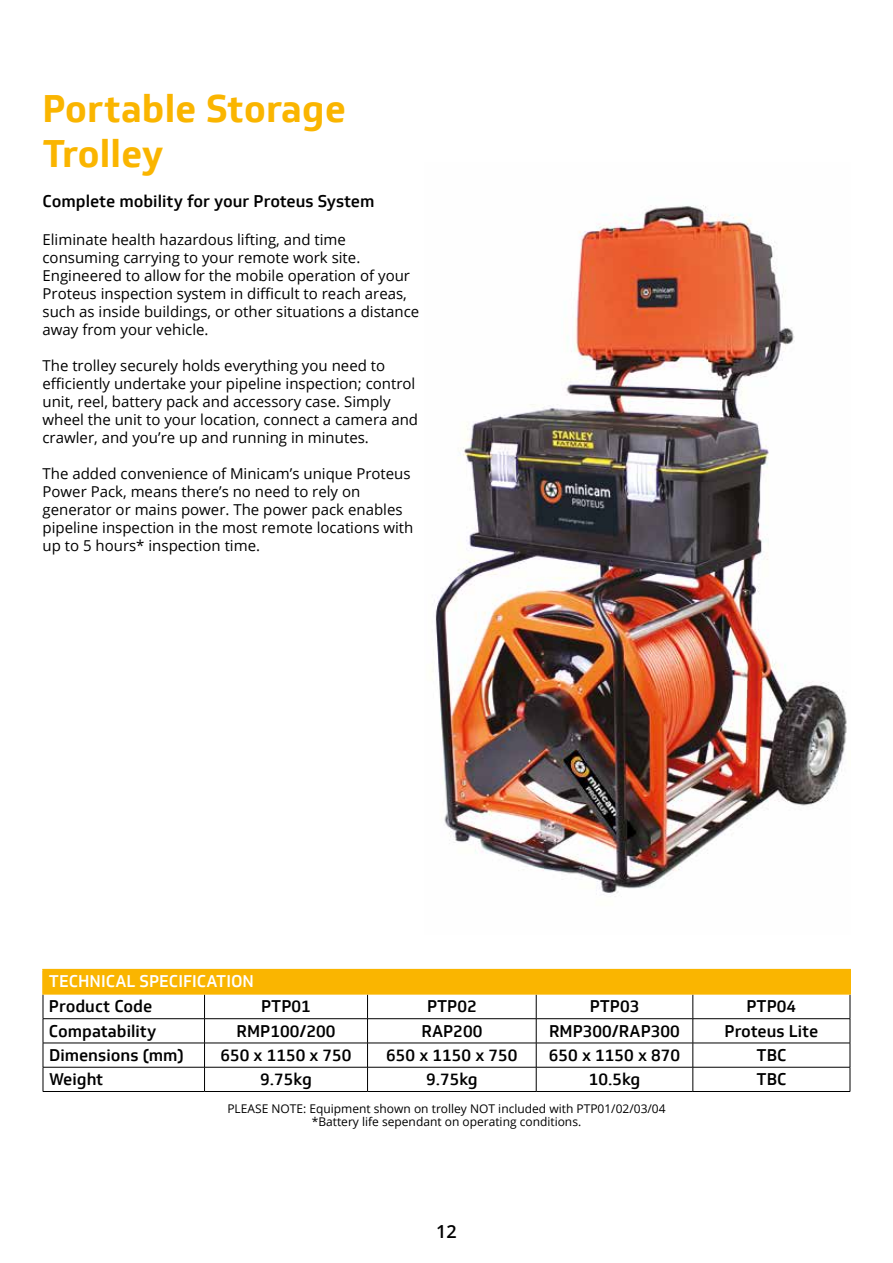
<style>
.page{position:relative;width:893px;height:1263px;background:#fff}
.page>*{position:absolute;margin:0;border:0;box-sizing:border-box;transform-origin:0 0}
.t1{font:700 37.5px/45px "Soleto";color:#fab500}
.t2{font:600 18px "Open Sans";color:#000}
.t3{font:500 16.5px "Soleto";color:#000}
.t4{font:500 16.5px "Soleto";color:#fff}
.t5{font:15px/18px "Open Sans";color:#000}
.t6{font:12px/13.5px "Open Sans";color:#000;text-align:center}
</style>
<div class="page">
<div style="left:43px;top:970px;width:807px;height:24px;background:#fab500"></div>
<hr style="left:43px;top:1018px;width:162px;height:1px;background:#000">
<hr style="left:205px;top:1018px;width:163px;height:1px;background:#000">
<hr style="left:368px;top:1018px;width:168px;height:1px;background:#000">
<hr style="left:536px;top:1018px;width:157px;height:1px;background:#000">
<hr style="left:693px;top:1018px;width:157px;height:1px;background:#000">
<hr style="left:43px;top:1043px;width:162px;height:1px;background:#000">
<hr style="left:205px;top:1043px;width:163px;height:1px;background:#000">
<hr style="left:368px;top:1043px;width:168px;height:1px;background:#000">
<hr style="left:536px;top:1043px;width:157px;height:1px;background:#000">
<hr style="left:693px;top:1043px;width:157px;height:1px;background:#000">
<hr style="left:43px;top:1067px;width:162px;height:1px;background:#000">
<svg style="left:43px;top:995px;width:1px;height:96px"></svg>
<hr style="left:205px;top:1067px;width:163px;height:1px;background:#000">
<svg style="left:204px;top:995px;width:1px;height:96px"></svg>
<hr style="left:368px;top:1067px;width:168px;height:1px;background:#000">
<svg style="left:367px;top:995px;width:1px;height:96px"></svg>
<hr style="left:536px;top:1067px;width:157px;height:1px;background:#000">
<svg style="left:536px;top:995px;width:1px;height:96px"></svg>
<hr style="left:693px;top:1067px;width:157px;height:1px;background:#000">
<svg style="left:693px;top:995px;width:1px;height:96px"></svg>
<svg style="left:850px;top:995px;width:1px;height:96px"></svg>
<hr style="left:43px;top:1091px;width:162px;height:1px;background:#000">
<hr style="left:205px;top:1091px;width:163px;height:1px;background:#000">
<hr style="left:368px;top:1091px;width:168px;height:1px;background:#000">
<hr style="left:536px;top:1091px;width:157px;height:1px;background:#000">
<hr style="left:693px;top:1091px;width:157px;height:1px;background:#000">
<hr style="left:42px;top:969px;width:163px;height:1px;background:#fab500">
<hr style="left:42px;top:970px;width:2px;height:23px;background:#fab500">
<hr style="left:205px;top:969px;width:163px;height:1px;background:#fab500">
<hr style="left:368px;top:969px;width:168px;height:1px;background:#fab500">
<hr style="left:536px;top:969px;width:157px;height:1px;background:#fab500">
<hr style="left:693px;top:969px;width:158px;height:1px;background:#fab500">
<hr style="left:849px;top:970px;width:2px;height:23px;background:#fab500">
<hr style="left:42px;top:993px;width:163px;height:2px;background:#fab500">
<hr style="left:205px;top:993px;width:163px;height:2px;background:#fab500">
<hr style="left:368px;top:993px;width:168px;height:2px;background:#fab500">
<hr style="left:536px;top:993px;width:157px;height:2px;background:#fab500">
<hr style="left:693px;top:993px;width:158px;height:2px;background:#fab500">
<img style="left:434px;top:205px;width:413px;height:692px">
<h1 class="t1" style="left:43px;top:87px;width:305px">Portable Storage<br>Trolley</h1>
<p class="t3" style="left:43px;top:191px;width:333px">Complete mobility for your Proteus System</p>
<p class="t5" style="left:43px;top:230px;width:378px">Eliminate health hazardous lifting, and time consuming carrying to your remote work site.<br>Engineered to allow for the mobile operation of your Proteus inspection system in difficult to reach areas, such as inside buildings, or other situations a distance away from your vehicle.</p>
<p class="t5" style="left:43px;top:356px;width:377px">The trolley securely holds everything you need to efficiently undertake your pipeline inspection; control unit, reel, battery pack and accessory case. Simply wheel the unit to your location, connect a camera and crawler, and you’re up and running in minutes.</p>
<p class="t5" style="left:43px;top:464px;width:372px">The added convenience of Minicam’s unique Proteus Power Pack, means there’s no need to rely on generator or mains power. The power pack enables pipeline inspection in the most remote locations with up to 5 hours* inspection time.</p>
<p class="t4" style="left:49px;top:971px;width:206px">TECHNICAL SPECIFICATION</p>
<p class="t3" style="left:49px;top:996px;width:105px">Product Code</p>
<p class="t3" style="left:261px;top:996px;width:51px">PTP01</p>
<p class="t3" style="left:427px;top:996px;width:51px">PTP02</p>
<p class="t3" style="left:590px;top:996px;width:51px">PTP03</p>
<p class="t3" style="left:747px;top:996px;width:51px">PTP04</p>
<p class="t3" style="left:49px;top:1021px;width:109px">Compatability</p>
<p class="t3" style="left:237px;top:1021px;width:100px">RMP100/200</p>
<p class="t3" style="left:421px;top:1021px;width:62px">RAP200</p>
<p class="t3" style="left:549px;top:1021px;width:132px">RMP300/RAP300</p>
<p class="t3" style="left:725px;top:1021px;width:95px">Proteus Lite</p>
<p class="t3" style="left:49px;top:1045px;width:136px">Dimensions (mm)</p>
<p class="t3" style="left:220px;top:1045px;width:133px">650 x 1150 x 750</p>
<p class="t3" style="left:386px;top:1045px;width:133px">650 x 1150 x 750</p>
<p class="t3" style="left:549px;top:1045px;width:133px">650 x 1150 x 870</p>
<p class="t3" style="left:756px;top:1045px;width:31px">TBC</p>
<p class="t3" style="left:49px;top:1069px;width:56px">Weight</p>
<p class="t3" style="left:260px;top:1069px;width:53px">9.75kg</p>
<p class="t3" style="left:426px;top:1069px;width:53px">9.75kg</p>
<p class="t3" style="left:589px;top:1069px;width:53px">10.5kg</p>
<p class="t3" style="left:756px;top:1069px;width:31px">TBC</p>
<p class="t6" style="left:227px;top:1101px;width:440px">PLEASE NOTE: Equipment shown on trolley NOT included with PTP01/02/03/04 *Battery life sependant on operating conditions.</p>
<p class="t2" style="left:436px;top:1219px;width:22px">12</p>
</div>
